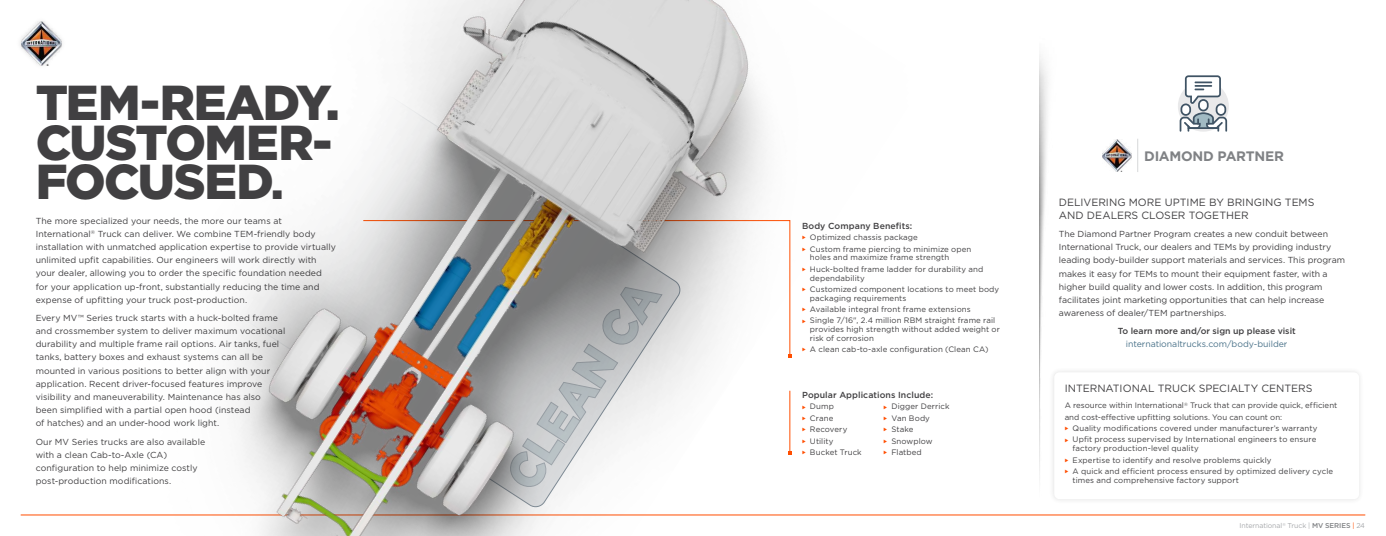
<style>
.page{position:relative;width:1386px;height:536px;background:#fff}
.page>*{position:absolute;margin:0;border:0;box-sizing:border-box;transform-origin:0 0}
.t1{font:900 49px/39.4px "Gotham";letter-spacing:-.03em;color:#414042}
.t2{font:700 13.74px "Gotham";letter-spacing:-.02em;color:#808285}
.t3{font:10.5px/13.1px "Gotham";color:#414042}
.t4{font:8.75px/13.1px "Gotham";color:#414042}
.t5{font:500 8.75px "Gotham";letter-spacing:.005em;color:#414042}
.t6{font:8.75px "Gotham";letter-spacing:-.005em;color:#4b738a}
.t7{font:7.88px/8.8px "Gotham";letter-spacing:.01em;color:#414042}
.t8{font:7px "Gotham";letter-spacing:-.01em;color:#a7a9ac}
.s1{font-size:43.75px}
.s2{color:#ff4e00}
.s3{font-weight:500;color:#808285}
</style>
<div class="page">
<hr style="left:1137px;top:139px;width:1px;height:33px;background:#d1d3d4">
<img style="left:1102px;top:139px;width:29px;height:32px">
<div style="left:1178px;top:81px;width:51px;height:51px;background:#e9e9ea;border-radius:50%"></div>
<svg style="left:1180px;top:75px;width:47px;height:57px"></svg>
<img style="left:1040px;top:56px;width:8px;height:328px">
<hr style="left:21px;top:514px;width:1344px;height:1px;background:#ff4e00">
<img style="left:58px;top:0;width:869px;height:536px">
<div style="left:1048px;top:366px;width:317px;height:138px;background:#f9f9f9"></div>
<div style="left:1054px;top:372px;width:305px;height:127px;background:#fff;border-radius:5px"></div>
<div style="left:15px;top:16px;width:51px;height:54px;background:#fff"></div>
<img style="left:21px;top:21px;width:40px;height:44px">
<h1 class="t1" style="left:36px;top:82px;width:306px">TEM-READY.<br>CUSTOMER-<br>FOCUSED<span class="s1">.</span></h1>
<p class="t4" style="left:36px;top:214px;width:302px">The more specialized your needs, the more our teams at International<sup>®</sup> Truck can deliver. We combine TEM-friendly body installation with unmatched application expertise to provide virtually unlimited upfit capabilities. Our engineers will work directly with your dealer, allowing you to order the specific foundation needed for your application up-front, substantially reducing the time and expense of upfitting your truck post-production.</p>
<p class="t4" style="left:36px;top:311px;width:251px">Every MV™ Series truck starts with a huck-bolted frame and crossmember system to deliver maximum vocational durability and multiple frame rail options. Air tanks, fuel tanks, battery boxes and exhaust systems can all be mounted in various positions to better align with your application. Recent driver-focused features improve visibility and maneuverability. Maintenance has also<br>been simplified with a partial open hood (instead<br>of hatches) and an under-hood work light.</p>
<p class="t4" style="left:36px;top:434px;width:171px">Our MV Series trucks are also available with a clean Cab-to-Axle (CA) configuration to help minimize costly post-production modifications.</p>
<p class="t5" style="left:802px;top:221px;width:112px">Body Company Benefits:</p>
<p class="t7" style="left:802px;top:233px;width:117px"><span class="s2">◆</span> Optimized chassis package</p>
<p class="t7" style="left:810px;top:244px;width:163px;text-indent:-8px"><span class="s2">◆</span> Custom frame piercing to minimize open holes and maximize frame strength</p>
<p class="t7" style="left:810px;top:264px;width:175px;text-indent:-8px"><span class="s2">◆</span> Huck-bolted frame ladder for durability and dependability</p>
<p class="t7" style="left:810px;top:284px;width:191px;text-indent:-8px"><span class="s2">◆</span> Customized component locations to meet body packaging requirements</p>
<p class="t7" style="left:802px;top:304px;width:170px"><span class="s2">◆</span> Available integral front frame extensions</p>
<p class="t7" style="left:810px;top:316px;width:192px;text-indent:-8px"><span class="s2">◆</span> Single 7/16", 2.4 million RBM straight frame rail provides high strength without added weight or risk of corrosion</p>
<p class="t7" style="left:802px;top:345px;width:188px"><span class="s2">◆</span> A clean cab-to-axle configuration (Clean CA)</p>
<p class="t5" style="left:802px;top:390px;width:133px">Popular Applications Include:</p>
<p class="t7" style="left:802px;top:402px;width:33px"><span class="s2">◆</span> Dump</p>
<p class="t7" style="left:802px;top:413px;width:33px"><span class="s2">◆</span> Crane</p>
<p class="t7" style="left:802px;top:425px;width:47px"><span class="s2">◆</span> Recovery</p>
<p class="t7" style="left:802px;top:436px;width:33px"><span class="s2">◆</span> Utility</p>
<p class="t7" style="left:802px;top:447px;width:61px"><span class="s2">◆</span> Bucket Truck</p>
<p class="t7" style="left:884px;top:402px;width:67px"><span class="s2">◆</span> Digger Derrick</p>
<p class="t7" style="left:884px;top:413px;width:48px"><span class="s2">◆</span> Van Body</p>
<p class="t7" style="left:884px;top:425px;width:31px"><span class="s2">◆</span> Stake</p>
<p class="t7" style="left:884px;top:436px;width:51px"><span class="s2">◆</span> Snowplow</p>
<p class="t7" style="left:884px;top:447px;width:40px"><span class="s2">◆</span> Flatbed</p>
<h2 class="t2" style="left:1144px;top:148px;width:141px">DIAMOND PARTNER</h2>
<p class="t3" style="left:1059px;top:195px;width:257px">DELIVERING MORE UPTIME BY BRINGING TEMS<br>AND DEALERS CLOSER TOGETHER</p>
<p class="t4" style="left:1059px;top:227px;width:288px">The Diamond Partner Program creates a new conduit between International Truck, our dealers and TEMs by providing industry leading body-builder support materials and services. This program makes it easy for TEMs to mount their equipment faster, with a higher build quality and lower costs. In addition, this program facilitates joint marketing opportunities that can help increase awareness of dealer/TEM partnerships.</p>
<p class="t5" style="left:1118px;top:326px;width:179px">To learn more and/or sign up please visit</p>
<p class="t6" style="left:1126px;top:339px;width:163px">internationaltrucks.com/body-builder</p>
<p class="t3" style="left:1065px;top:381px;width:249px">INTERNATIONAL TRUCK SPECIALTY CENTERS</p>
<p class="t7" style="left:1065px;top:399px;width:274px;line-height:11.4px">A resource within International<sup>®</sup> Truck that can provide quick, efficient and cost-effective upfitting solutions. You can count on:</p>
<p class="t7" style="left:1065px;top:423px;width:254px"><span class="s2">◆</span> Quality modifications covered under manufacturer’s warranty</p>
<p class="t7" style="left:1073px;top:435px;width:245px;text-indent:-8px"><span class="s2">◆</span> Upfit process supervised by International engineers to ensure factory production-level quality</p>
<p class="t7" style="left:1065px;top:455px;width:208px"><span class="s2">◆</span> Expertise to identify and resolve problems quickly</p>
<p class="t7" style="left:1073px;top:466px;width:262px;text-indent:-8px"><span class="s2">◆</span> A quick and efficient process ensured by optimized delivery cycle times and comprehensive factory support</p>
<p class="t8" style="left:1240px;top:522px;width:127px">International<sup>®</sup> Truck | <span class="s3">MV SERIES</span> <span class="s2">|</span> 24</p>
</div>
